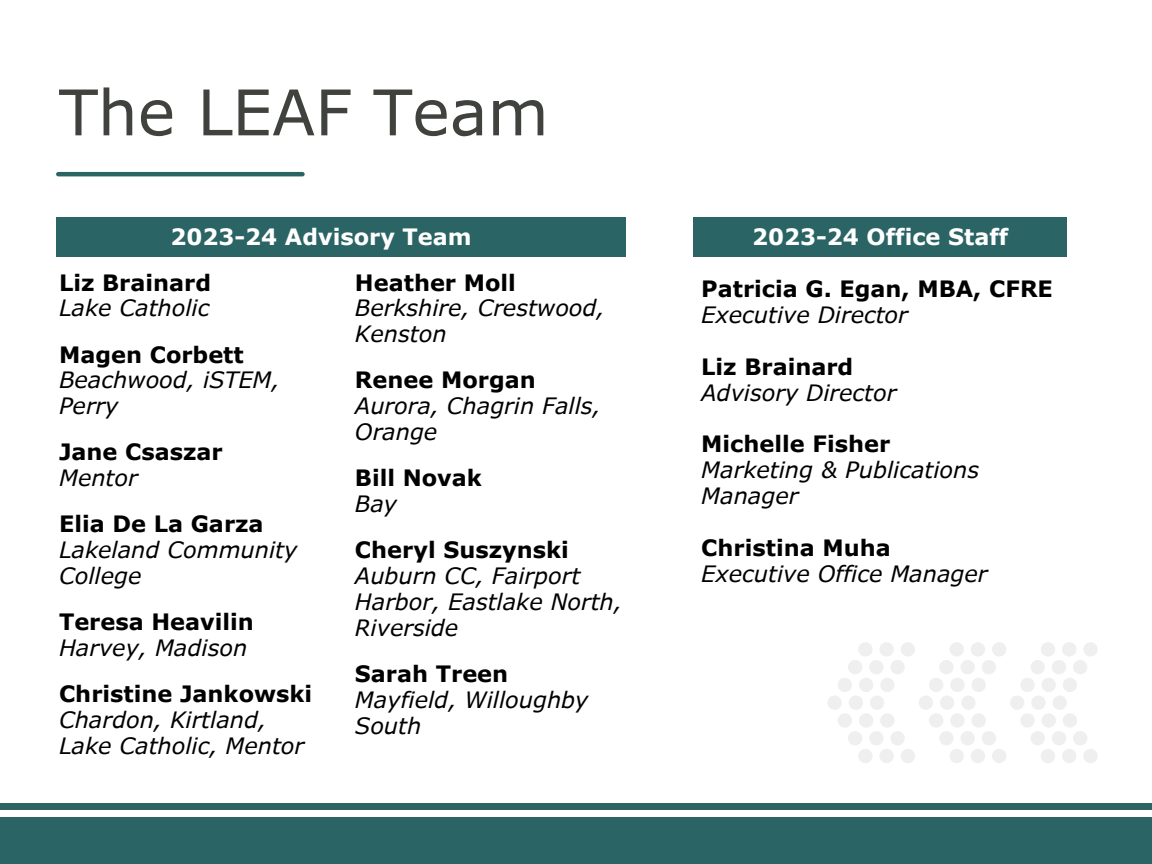
<style>
.page{position:relative;width:1152px;height:864px;background:#fff}
.page>*{position:absolute;margin:0;border:0;box-sizing:border-box;transform-origin:0 0}
.t1{font:63px "Verdana Pro";color:#40423e}
.t2{font:italic 22.5px/25.8px "Verdana Pro";color:#000}
.t3{font:700 22.5px "Verdana Pro";color:#000}
.t4{font:700 22.5px "Verdana Pro";color:#fff}
</style>
<div class="page">
<svg style="left:828px;top:642px;width:269px;height:121px"></svg>
<div style="left:0;top:803px;width:1152px;height:61px;background:#2b6464"></div>
<div style="left:0;top:810px;width:1152px;height:54px;background:#fff"></div>
<div style="left:0;top:818px;width:1152px;height:46px;background:#2b6464"></div>
<hr style="left:58px;top:172px;width:244px;height:4px;background:#2b6464">
<div style="left:56px;top:217px;width:569px;height:40px;background:#2b6464"></div>
<div style="left:694px;top:217px;width:373px;height:40px;background:#2b6464"></div>
<p class="t1" style="left:59px;top:72px;width:491px">The LEAF Team</p>
<p class="t4" style="left:171px;top:222px;width:303px">2023-24 Advisory Team</p>
<p class="t4" style="left:752px;top:222px;width:258px">2023-24 Office Staff</p>
<p class="t3" style="left:59px;top:268px;width:154px">Liz Brainard</p>
<p class="t2" style="left:59px;top:295px;width:152px">Lake Catholic</p>
<p class="t3" style="left:59px;top:340px;width:186px">Magen Corbett</p>
<p class="t2" style="left:59px;top:367px;width:222px">Beachwood, iSTEM,<br>Perry</p>
<p class="t3" style="left:59px;top:438px;width:165px">Jane Csaszar</p>
<p class="t2" style="left:59px;top:464px;width:80px">Mentor</p>
<p class="t3" style="left:59px;top:510px;width:206px">Elia De La Garza</p>
<p class="t2" style="left:59px;top:536px;width:240px">Lakeland Community<br>College</p>
<p class="t3" style="left:59px;top:608px;width:196px">Teresa Heavilin</p>
<p class="t2" style="left:59px;top:634px;width:190px">Harvey, Madison</p>
<p class="t3" style="left:59px;top:680px;width:255px">Christine Jankowski</p>
<p class="t2" style="left:59px;top:706px;width:247px">Chardon, Kirtland,<br>Lake Catholic, Mentor</p>
<p class="t3" style="left:355px;top:268px;width:162px">Heather Moll</p>
<p class="t2" style="left:355px;top:295px;width:251px">Berkshire, Crestwood,<br>Kenston</p>
<p class="t3" style="left:355px;top:366px;width:182px">Renee Morgan</p>
<p class="t2" style="left:355px;top:392px;width:247px">Aurora, Chagrin Falls,<br>Orange</p>
<p class="t3" style="left:355px;top:464px;width:128px">Bill Novak</p>
<p class="t2" style="left:355px;top:490px;width:44px">Bay</p>
<p class="t3" style="left:355px;top:536px;width:215px">Cheryl Suszynski</p>
<p class="t2" style="left:355px;top:562px;width:269px">Auburn CC, Fairport<br>Harbor, Eastlake North,<br>Riverside</p>
<p class="t3" style="left:355px;top:659px;width:155px">Sarah Treen</p>
<p class="t2" style="left:355px;top:686px;width:235px">Mayfield, Willoughby<br>South</p>
<h1 class="t3" style="left:701px;top:274px;width:353px">Patricia G. Egan, MBA, CFRE</h1>
<p class="t2" style="left:701px;top:301px;width:208px">Executive Director</p>
<h2 class="t3" style="left:701px;top:352px;width:154px">Liz Brainard</h2>
<h2 class="t2" style="left:701px;top:379px;width:197px">Advisory Director</h2>
<p class="t3" style="left:701px;top:430px;width:190px">Michelle Fisher</p>
<p class="t2" style="left:701px;top:456px;width:279px">Marketing &amp; Publications<br>Manager</p>
<p class="t3" style="left:701px;top:533px;width:191px">Christina Muha</p>
<p class="t2" style="left:701px;top:560px;width:288px">Executive Office Manager</p>
</div>
